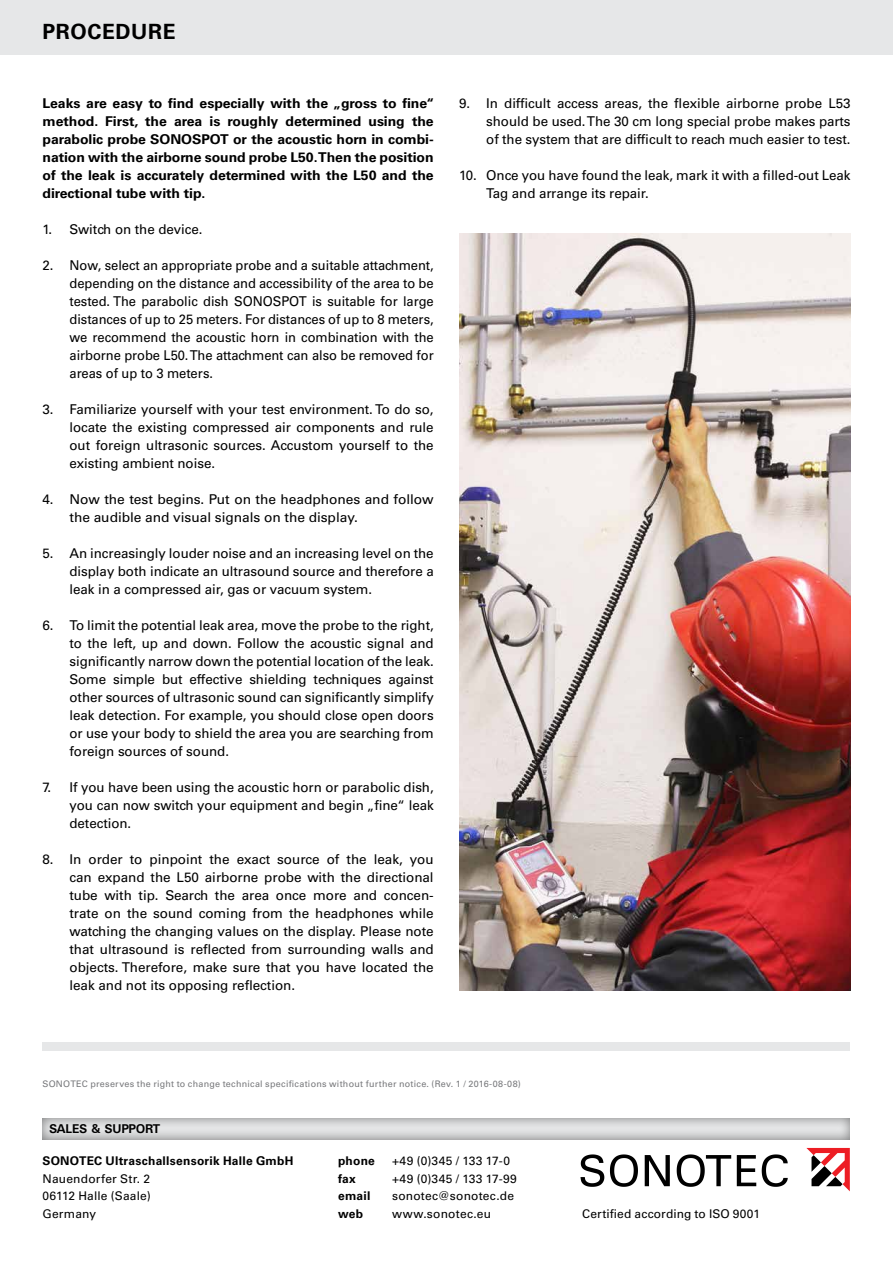
<style>
.page{position:relative;width:893px;height:1263px;background:#fff}
.page>*{position:absolute;margin:0;border:0;box-sizing:border-box;transform-origin:0 0}
.t1{font:700 21px "Univers LT Std";letter-spacing:.03em;color:#000}
.t2{font:13.5px/18px "Univers LT Std";letter-spacing:-.005em;color:#000;text-align:justify}
.t3{font:700 13.5px/18px "Univers LT Std";letter-spacing:-.005em;color:#000;text-align:justify;scale:1.04 1}
.t4{font:700 12.75px "Univers";letter-spacing:-.02em;color:#000}
.t5{font:12px/17.7px "Univers LT Std";letter-spacing:.015em;color:#000;text-align:justify}
.t6{font:700 12px "Univers LT Std";letter-spacing:.02em;color:#000}
.t7{font:12px "Univers LT Std";letter-spacing:.035em;color:#000}
.t8{font:9px "Univers LT Std";letter-spacing:.025em;color:#77787b}
</style>
<div class="page">
<div style="left:0;top:0;width:893px;height:54px;background:#e6e7e8"></div>
<div style="left:37px;top:1112px;width:814px;height:27px;background:#000;opacity:.5"></div>
<svg style="left:580px;top:1154px;width:24px;height:33px"></svg>
<svg style="left:610px;top:1154px;width:28px;height:33px"></svg>
<svg style="left:645px;top:1155px;width:25px;height:31px"></svg>
<svg style="left:677px;top:1154px;width:54px;height:33px"></svg>
<svg style="left:737px;top:1155px;width:19px;height:31px"></svg>
<svg style="left:762px;top:1154px;width:26px;height:33px"></svg>
<svg style="left:806px;top:1148px;width:44px;height:43px"></svg>
<div style="left:43px;top:1042px;width:807px;height:9px;background:#e6e7e8"></div>
<img style="left:459px;top:234px;width:391px;height:757px">
<h1 class="t1" style="left:43px;top:19px;width:135px">PROCEDURE</h1>
<p class="t3" style="left:43px;top:94px;width:378px">Leaks are easy to find especially with the „gross to fine“ method. First, the area is roughly determined using the parabolic probe SONOSPOT or the acoustic horn in combi&shy;nation with the airborne sound probe L50. Then the position of the leak is accurately determined with the L50 and the directional tube with tip.</p>
<p class="t2" style="left:43px;top:220px;width:162px">1. Switch on the device.</p>
<p class="t2" style="left:70px;top:256px;width:366px;text-indent:-27px">2. Now, select an appropriate probe and a suitable attachment, depending on the distance and accessibility of the area to be tested. The parabolic dish SONOSPOT is suitable for large distances of up to 25 meters. For distances of up to 8 meters, we recommend the acoustic horn in combination with the airborne probe L50. The attachment can also be removed for areas of up to 3 meters.</p>
<p class="t2" style="left:70px;top:400px;width:366px;text-indent:-27px">3. Familiarize yourself with your test environment. To do so, locate the existing compressed air components and rule out foreign ultrasonic sources. Accustom yourself to the existing ambient noise.</p>
<p class="t2" style="left:70px;top:490px;width:366px;text-indent:-27px">4. Now the test begins. Put on the headphones and follow the audible and visual signals on the display.</p>
<p class="t2" style="left:70px;top:544px;width:366px;text-indent:-27px">5. An increasingly louder noise and an increasing level on the display both indicate an ultrasound source and therefore a leak in a compressed air, gas or vacuum system.</p>
<p class="t2" style="left:70px;top:616px;width:366px;text-indent:-27px">6. To limit the potential leak area, move the probe to the right, to the left, up and down. Follow the acoustic signal and significantly narrow down the potential location of the leak.<br>Some simple but effective shielding techniques against other sources of ultrasonic sound can significantly simplify leak detection. For example, you should close open doors or use your body to shield the area you are searching from foreign sources of sound.</p>
<p class="t2" style="left:70px;top:778px;width:366px;text-indent:-27px">7. If you have been using the acoustic horn or parabolic dish, you can now switch your equipment and begin „fine“ leak detection.</p>
<p class="t2" style="left:70px;top:850px;width:366px;text-indent:-27px">8. In order to pinpoint the exact source of the leak, you can expand the L50 airborne probe with the directional tube with tip. Search the area once more and concen&shy;trate on the sound coming from the headphones while watching the changing values on the display. Please note that ultrasound is reflected from surrounding walls and objects. Therefore, make sure that you have located the leak and not its opposing reflection.</p>
<p class="t2" style="left:486px;top:94px;width:366px;text-indent:-27px">9. In difficult access areas, the flexible airborne probe L53 should be used. The 30 cm long special probe makes parts of the system that are difficult to reach much easier to test.</p>
<p class="t2" style="left:486px;top:166px;width:366px;text-indent:-27px">10. Once you have found the leak, mark it with a filled-out Leak<br>Tag and arrange its repair.</p>
<p class="t8" style="left:43px;top:1079px;width:480px">SONOTEC preserves the right to change technical specifications without further notice. (Rev. 1 / 2016-08-08)</p>
<p class="t4" style="left:49px;top:1120px;width:113px">SALES &amp; SUPPORT</p>
<p class="t6" style="left:43px;top:1153px;width:252px">SONOTEC Ultraschallsensorik Halle GmbH</p>
<p class="t5" style="left:43px;top:1169px;width:110px">Nauendorfer Str. 2<br>06112 Halle (Saale)<br>Germany</p>
<p class="t6" style="left:338px;top:1153px;width:38px">phone</p>
<p class="t7" style="left:392px;top:1153px;width:119px">+49 (0)345 / 133 17-0</p>
<p class="t6" style="left:338px;top:1171px;width:19px">fax</p>
<p class="t7" style="left:392px;top:1171px;width:126px">+49 (0)345 / 133 17-99</p>
<p class="t6" style="left:338px;top:1189px;width:34px">email</p>
<p class="t5" style="left:392px;top:1187px;width:123px">sonotec@sonotec.de</p>
<p class="t6" style="left:338px;top:1207px;width:27px">web</p>
<p class="t5" style="left:392px;top:1205px;width:101px">www.sonotec.eu</p>
<p class="t5" style="left:582px;top:1205px;width:179px">Certified according to ISO 9001</p>
</div>
